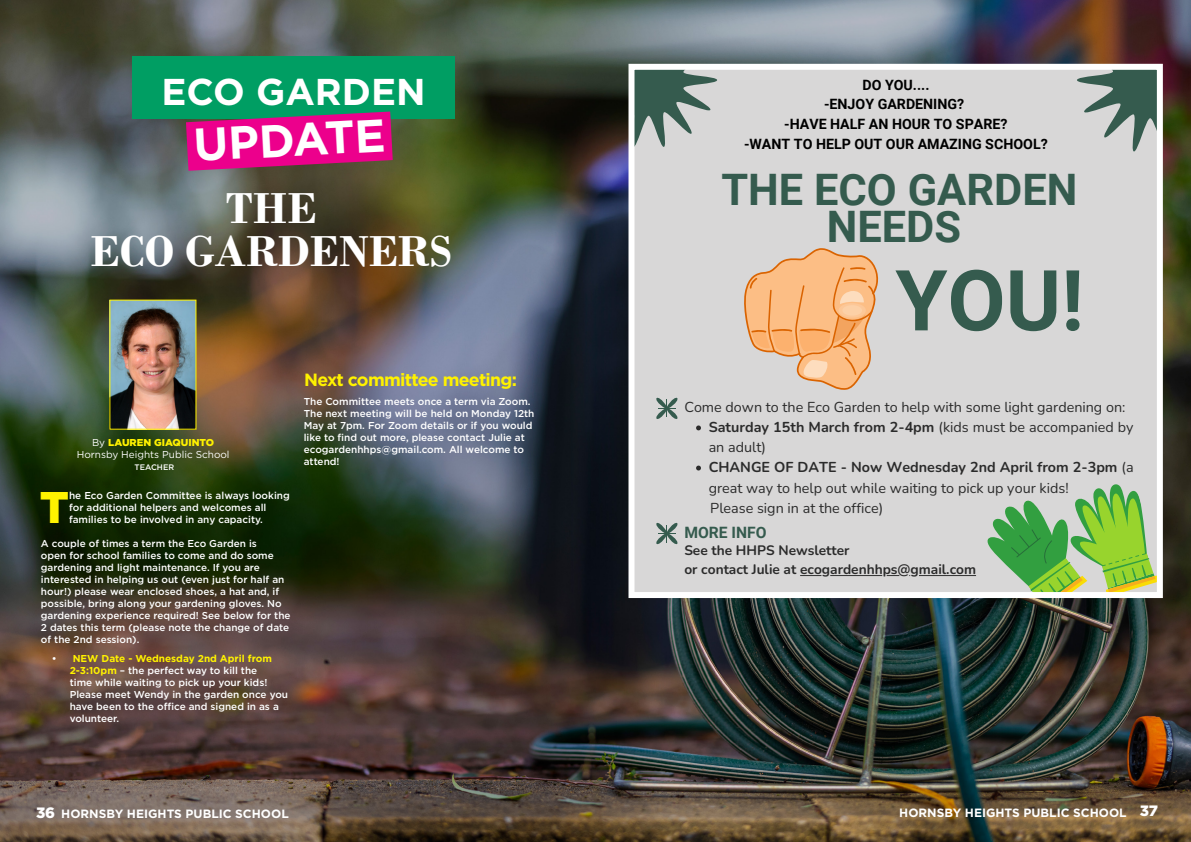
<style>
.page{position:relative;width:1191px;height:842px;background:#fff}
.page>*{position:absolute;margin:0;border:0;box-sizing:border-box;transform-origin:0 0}
.t1{font:700 84.3px "Roboto";color:#355b4e}
.t2{font:700 46px "Gotham";color:#fff}
.t3{font:700 45.5px/42.6px "Bodoni";color:#fff;text-align:center}
.t4{font:900 44.3px "Gotham";color:#fff200}
.t5{font:700 43.4px/37.1px "Roboto";color:#355b4e;text-align:center}
.t6{font:700 37.3px "Gotham";color:#fff}
.t7{font:700 17.7px "Gotham";letter-spacing:-.04em;color:#fff200}
.t8{font:700 15.6px "Roboto";color:#355b4e}
.t9{font:14.3px/20.1px "Nunito";color:#2b2b2b}
.t10{font:700 14.2px/19.7px "Roboto";color:#000;text-align:center}
.t11{font:700 13.7px/19.1px "Nunito";color:#2b2b2b}
.t12{font:700 12px "Gotham";color:#fff}
.t13{font:500 10px/12px "Gotham";color:#fff}
.t14{font:10px/12px "Gotham";color:#fff;text-align:center}
.t15{font:500 8px "Gotham";color:#fff}
.s1{font-weight:900;color:#fff200}
.s2{font-weight:700;color:#fff200}
.s3{font-weight:700}
.s4{font-weight:900;font-size:15px}
</style>
<div class="page">
<img style="left:0;top:0;width:1191px;height:842px">
<div style="left:132px;top:57px;width:323px;height:62px;background:#009e63"></div>
<svg style="left:186px;top:112px;width:207px;height:59px;background:#c9157f"></svg>
<img style="left:111px;top:302px;width:83px;height:126px">
<div style="left:631px;top:67px;width:528px;height:528px;background:#d8d7d7"></div>
<svg style="left:1077px;top:71px;width:78px;height:81px"></svg>
<svg style="left:635px;top:71px;width:82px;height:76px"></svg>
<svg style="left:656px;top:397px;width:22px;height:22px"></svg>
<svg style="left:744px;top:248px;width:135px;height:142px"></svg>
<svg style="left:987px;top:484px;width:168px;height:107px"></svg>
<svg style="left:696px;top:425px;width:5px;height:5px"></svg>
<svg style="left:696px;top:466px;width:5px;height:4px"></svg>
<hr style="left:919px;top:575px;width:57px;height:1px;background:#2b2b2b">
<svg style="left:886px;top:575px;width:13px;height:1px"></svg>
<hr style="left:830px;top:575px;width:52px;height:1px;background:#2b2b2b">
<svg style="left:800px;top:575px;width:21px;height:1px"></svg>
<svg style="left:656px;top:522px;width:22px;height:23px"></svg>
<div style="left:628px;top:64px;width:534px;height:534px;border:6px solid #fff"></div>
<h3 class="t6" style="left:161px;top:67px;width:266px">ECO GARDEN</h3>
<h2 class="t2" style="left:192px;top:114px;width:194px;rotate:-3deg">UPDATE</h2>
<h3 class="t3" style="left:91px;top:187px;width:363px">THE<br>ECO GARDENERS</h3>
<p class="t14" style="left:77px;top:436px;width:154px">By <span class="s1">LAUREN GIAQUINTO<br></span>Hornsby Heights Public School</p>
<p class="t15" style="left:134px;top:461px;width:41px">TEACHER</p>
<h3 class="t4" style="left:40px;top:476px;width:31px">T</h3>
<p class="t13" style="left:69px;top:489px;width:222px">he Eco Garden Committee is always looking for additional helpers and welcomes all families to be involved in any capacity.</p>
<p class="t13" style="left:41px;top:537px;width:251px">A couple of times a term the Eco Garden is<br>open for school families to come and do some gardening and light maintenance. If you are interested in helping us out (even just for half an hour!) please wear enclosed shoes, a hat and, if possible, bring along your gardening gloves. No gardening experience required! See below for the 2 dates this term (please note the change of date of the 2nd session).</p>
<p class="t13" style="left:70px;top:652px;width:220px;text-indent:-18px">• <span class="s2">NEW Date - Wednesday 2nd April from 2-3:10pm</span> – the perfect way to kill the<br>time while waiting to pick up your kids!<br>Please meet Wendy in the garden once you have been to the office and signed in as a volunteer.</p>
<h3 class="t7" style="left:304px;top:368px;width:214px">Next committee meeting:</h3>
<p class="t13" style="left:304px;top:396px;width:232px">The Committee meets once a term via Zoom.<br>The next meeting will be held on Monday 12th May at 7pm. For Zoom details or if you would like to find out more, please contact Julie at ecogardenhhps@gmail.com. All welcome to attend!</p>
<h3 class="t10" style="left:744px;top:74px;width:305px">DO YOU....<br>-ENJOY GARDENING?<br>-HAVE HALF AN HOUR TO SPARE?<br>-WANT TO HELP OUT OUR AMAZING SCHOOL?</h3>
<h3 class="t5" style="left:721px;top:169px;width:357px">THE ECO GARDEN<br>NEEDS</h3>
<h1 class="t1" style="left:895px;top:241px;width:190px">YOU!</h1>
<p class="t9" style="left:708px;top:397px;width:426px;text-indent:-24px">Come down to the Eco Garden to help with some light gardening on:<br><span class="s3">Saturday 15th March from 2-4pm</span> (kids must be accompanied by an adult)<br><span class="s3">CHANGE OF DATE - Now Wednesday 2nd April from 2-3pm</span> (a great way to help out while waiting to pick up your kids!<br>Please sign in at the office)</p>
<h3 class="t11" style="left:684px;top:540px;width:293px">See the HHPS Newsletter<br>or contact Julie at ecogardenhhps@gmail.com</h3>
<h3 class="t8" style="left:684px;top:522px;width:84px">MORE INFO</h3>
<p class="t12" style="left:36px;top:805px;width:254px"><span class="s4">36</span> HORNSBY HEIGHTS PUBLIC SCHOOL</p>
<p class="t12" style="left:899px;top:804px;width:260px">HORNSBY HEIGHTS PUBLIC SCHOOL <span class="s4">37</span></p>
</div>
